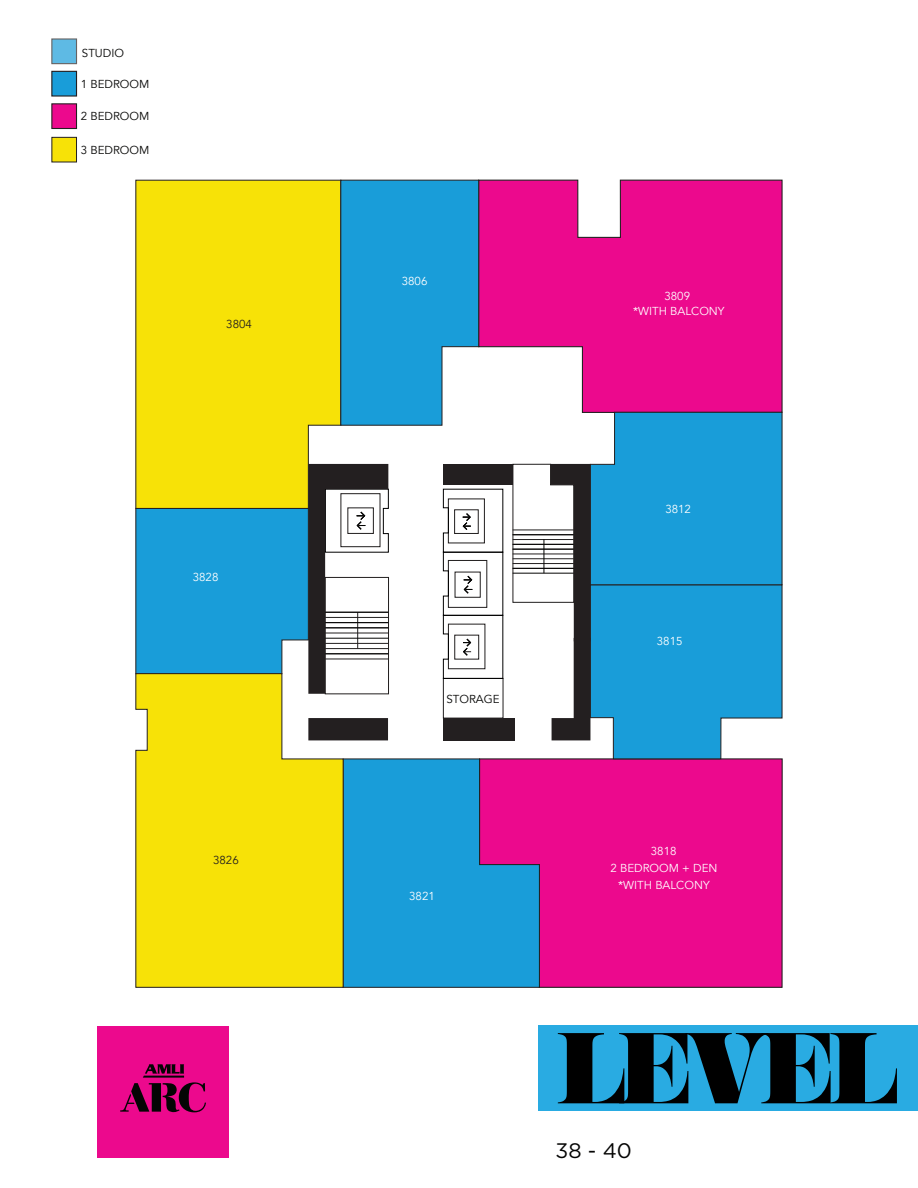
<style>
.page{position:relative;width:918px;height:1188px;background:#fff}
.page>*{position:absolute;margin:0;border:0;box-sizing:border-box;transform-origin:0 0}
.t1{font:92.7px "Sahara Bodoni";letter-spacing:-.08em;color:#000}
.t2{font:21px "Gotham";color:#050504}
.t3{font:11.55px "Avenir";color:#fff}
.t4{font:11.55px "Avenir";color:#050504}
.t5{font:11.55px "Avenir";color:#231f20}
</style>
<div class="page">
<div style="left:540px;top:760px;width:243px;height:228px;background:#ec098d"></div>
<svg style="left:480px;top:179px;width:303px;height:232px;background:#eb299a"></svg>
<div style="left:135px;top:179px;width:207px;height:285px;background:#f7e207"></div>
<svg style="left:344px;top:758px;width:196px;height:230px;background:#3686cb"></svg>
<svg style="left:340px;top:179px;width:140px;height:247px;background:#2da1d5"></svg>
<svg style="left:135px;top:695px;width:209px;height:293px;background:#f4e016"></svg>
<div style="left:51px;top:38px;width:26px;height:26px;background:linear-gradient(to right,#5ebbe5,#5eb9e2)"></div>
<div style="left:51px;top:71px;width:26px;height:26px;background:#199dd9;border:1px solid #231f20"></div>
<div style="left:51px;top:103px;width:26px;height:26px;background:#ec098d;border:1px solid #231f20"></div>
<div style="left:51px;top:137px;width:26px;height:25px;background:#f7e207;border:1px solid #231f20"></div>
<svg style="left:443px;top:488px;width:61px;height:191px"></svg>
<div style="left:443px;top:464px;width:70px;height:21px;background:#231f20"></div>
<div style="left:443px;top:718px;width:72px;height:22px;background:#231f20"></div>
<svg style="left:512px;top:411px;width:271px;height:349px"></svg>
<svg style="left:135px;top:464px;width:254px;height:231px"></svg>
<div style="left:308px;top:718px;width:80px;height:22px;background:#231f20"></div>
<div style="left:539px;top:1026px;width:379px;height:85px;background:#29abe2"></div>
<div style="left:97px;top:1026px;width:132px;height:132px;background:#ec098d"></div>
<svg style="left:120px;top:1064px;width:86px;height:48px"></svg>
<p class="t4" style="left:82px;top:46px;width:44px">STUDIO</p>
<p class="t4" style="left:81px;top:77px;width:70px">1 BEDROOM</p>
<p class="t4" style="left:81px;top:109px;width:70px">2 BEDROOM</p>
<p class="t4" style="left:81px;top:143px;width:70px">3 BEDROOM</p>
<p class="t5" style="left:226px;top:317px;width:27px">3804</p>
<p class="t3" style="left:193px;top:570px;width:27px">3828</p>
<p class="t5" style="left:213px;top:853px;width:27px">3826</p>
<p class="t3" style="left:402px;top:274px;width:27px">3806</p>
<p class="t3" style="left:664px;top:289px;width:27px">3809</p>
<p class="t3" style="left:633px;top:304px;width:93px">*WITH BALCONY</p>
<p class="t4" style="left:446px;top:692px;width:55px">STORAGE</p>
<p class="t3" style="left:665px;top:502px;width:27px">3812</p>
<p class="t3" style="left:657px;top:634px;width:27px">3815</p>
<p class="t3" style="left:409px;top:889px;width:27px">3821</p>
<p class="t3" style="left:651px;top:844px;width:27px">3818</p>
<p class="t3" style="left:610px;top:861px;width:109px">2 BEDROOM + DEN</p>
<p class="t3" style="left:618px;top:878px;width:93px">*WITH BALCONY</p>
<h1 class="t1" style="left:556px;top:1004px;width:343px">LEVEL</h1>
<h2 class="t2" style="left:556px;top:1138px;width:78px">38 - 40</h2>
</div>
